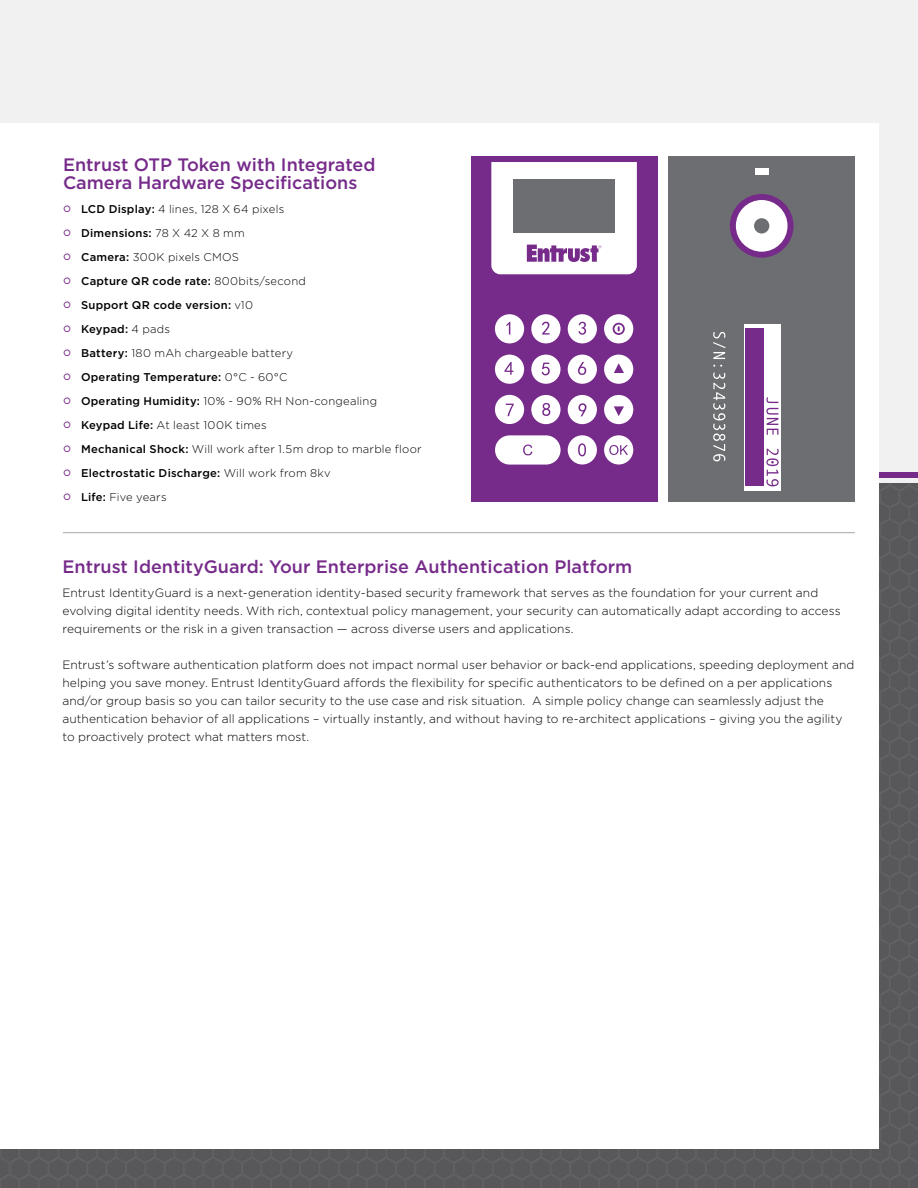
<style>
.page{position:relative;width:918px;height:1188px;background:#f1f1f2}
.page>*{position:absolute;margin:0;border:0;box-sizing:border-box;transform-origin:0 0}
.Header_2{font:500 18px/18px "Gotham";color:#762b8a}
.Main_Body_Text{font:300 12px/18px "Gotham";letter-spacing:.005em;color:#000}
.t1{font:300 11.25px "Gotham";letter-spacing:.02em;color:#000}
.t2{font:500 11.25px "Gotham";letter-spacing:.02em;color:#000}
.s1{font-weight:500}
.s2{font-weight:300}
</style>
<div class="page">
<div style="left:0;top:472px;width:918px;height:6px;background:#762b8a"></div>
<div style="left:0;top:483px;width:918px;height:705px;background:#58585a"></div>
<div style="left:0;top:123px;width:879px;height:1026px;background:#fff"></div>
<hr style="left:63px;top:532px;width:792px;height:1px;background:#a7a9ac">
<div style="left:668px;top:156px;width:187px;height:345px;background:#6d6e71"></div>
<div style="left:730px;top:194px;width:64px;height:64px;background:#762b8a;border-radius:50%"></div>
<div style="left:736px;top:200px;width:52px;height:52px;background:#fff;border-radius:50%"></div>
<div style="left:754px;top:218px;width:15px;height:16px;background:#6d6e71;border-radius:50%"></div>
<div style="left:755px;top:168px;width:13px;height:7px;background:#fff"></div>
<div style="left:744px;top:324px;width:36px;height:167px;background:#fff"></div>
<svg style="left:713px;top:332px;width:12px;height:27px"></svg>
<svg style="left:713px;top:365px;width:12px;height:96px"></svg>
<svg style="left:766px;top:397px;width:12px;height:38px"></svg>
<svg style="left:766px;top:449px;width:13px;height:37px"></svg>
<div style="left:745px;top:328px;width:19px;height:157px;background:#762b8a"></div>
<div style="left:471px;top:156px;width:187px;height:345px;background:#762b8a"></div>
<svg style="left:491px;top:162px;width:146px;height:112px;background:#f3edf4"></svg>
<div style="left:604px;top:314px;width:29px;height:29px;background:#fff;border-radius:50%"></div>
<div style="left:495px;top:314px;width:29px;height:29px;background:#fff;border-radius:50%"></div>
<div style="left:604px;top:395px;width:29px;height:29px;background:#fff;border-radius:50%"></div>
<div style="left:604px;top:355px;width:29px;height:29px;background:#fff;border-radius:50%"></div>
<div style="left:495px;top:395px;width:29px;height:29px;background:#fff;border-radius:50%"></div>
<div style="left:604px;top:435px;width:29px;height:30px;background:#fff;border-radius:50%"></div>
<div style="left:568px;top:314px;width:29px;height:29px;background:#fff;border-radius:50%"></div>
<div style="left:568px;top:395px;width:29px;height:29px;background:#fff;border-radius:50%"></div>
<div style="left:568px;top:355px;width:29px;height:29px;background:#fff;border-radius:50%"></div>
<div style="left:531px;top:314px;width:30px;height:29px;background:#fff;border-radius:50%"></div>
<div style="left:531px;top:395px;width:30px;height:29px;background:#fff;border-radius:50%"></div>
<div style="left:531px;top:355px;width:30px;height:29px;background:#fff;border-radius:50%"></div>
<div style="left:495px;top:355px;width:29px;height:29px;background:#fff;border-radius:50%"></div>
<div style="left:568px;top:435px;width:29px;height:30px;background:#fff;border-radius:50%"></div>
<div style="left:495px;top:435px;width:66px;height:30px;background:#fff;border-radius:15px"></div>
<svg style="left:506px;top:322px;width:4px;height:13px"></svg>
<svg style="left:542px;top:322px;width:8px;height:13px"></svg>
<svg style="left:578px;top:322px;width:8px;height:13px"></svg>
<svg style="left:578px;top:362px;width:8px;height:13px"></svg>
<svg style="left:542px;top:363px;width:8px;height:12px"></svg>
<svg style="left:504px;top:362px;width:9px;height:13px"></svg>
<svg style="left:506px;top:404px;width:8px;height:12px"></svg>
<svg style="left:542px;top:403px;width:8px;height:13px"></svg>
<svg style="left:578px;top:403px;width:9px;height:13px"></svg>
<svg style="left:578px;top:443px;width:8px;height:14px"></svg>
<svg style="left:614px;top:363px;width:10px;height:10px"></svg>
<svg style="left:614px;top:406px;width:10px;height:10px"></svg>
<svg style="left:613px;top:323px;width:12px;height:12px"></svg>
<svg style="left:523px;top:445px;width:9px;height:10px"></svg>
<svg style="left:609px;top:445px;width:19px;height:10px"></svg>
<div style="left:514px;top:179px;width:101px;height:54px;background:#6d6e71"></div>
<p class="Header_2" style="left:63px;top:155px;width:314px">Entrust OTP Token with Integrated<br>Camera Hardware Specifications</p>
<p class="t1" style="left:81px;top:203px;width:205px"><span class="s1">LCD Display:</span> 4 lines, 128 X 64 pixels</p>
<p class="t2" style="left:81px;top:227px;width:165px">Dimensions: <span class="s2">78 X 42 X 8 mm</span></p>
<p class="t1" style="left:81px;top:251px;width:160px"><span class="s1">Camera:</span> 300K pixels CMOS</p>
<p class="t2" style="left:81px;top:275px;width:226px">Capture QR code rate: <span class="s2">800bits/second</span></p>
<p class="t2" style="left:81px;top:299px;width:174px">Support QR code version: <span class="s2">v10</span></p>
<p class="t2" style="left:81px;top:323px;width:91px">Keypad: <span class="s2">4 pads</span></p>
<p class="t1" style="left:81px;top:347px;width:214px"><span class="s1">Battery:</span> 180 mAh chargeable battery</p>
<p class="t2" style="left:81px;top:371px;width:208px">Operating Temperature: <span class="s2">0°C - 60°C</span></p>
<p class="t1" style="left:81px;top:395px;width:298px"><span class="s1">Operating Humidity:</span> 10% - 90% RH Non-congealing</p>
<p class="t1" style="left:81px;top:419px;width:187px"><span class="s1">Keypad Life:</span> At least 100K times</p>
<p class="t1" style="left:81px;top:443px;width:342px"><span class="s1">Mechanical Shock:</span> Will work after 1.5m drop to marble floor</p>
<p class="t2" style="left:81px;top:467px;width:251px">Electrostatic Discharge: <span class="s2">Will work from 8kv</span></p>
<p class="t1" style="left:81px;top:491px;width:87px"><span class="s1">Life:</span> Five years</p>
<p class="Header_2" style="left:63px;top:557px;width:571px">Entrust IdentityGuard: Your Enterprise Authentication Platform</p>
<p class="Main_Body_Text" style="left:63px;top:584px;width:780px">Entrust IdentityGuard is a next-generation identity-based security framework that serves as the foundation for your current and evolving digital identity needs. With rich, contextual policy management, your security can automatically adapt according to access requirements or the risk in a given transaction — across diverse users and applications.</p>
<p class="Main_Body_Text" style="left:63px;top:656px;width:794px">Entrust’s software authentication platform does not impact normal user behavior or back-end applications, speeding deployment and helping you save money. Entrust IdentityGuard affords the flexibility for specific authenticators to be defined on a per applications and/or group basis so you can tailor security to the use case and risk situation. A simple policy change can seamlessly adjust the authentication behavior of all applications – virtually instantly, and without having to re-architect applications – giving you the agility to proactively protect what matters most.</p>
</div>
